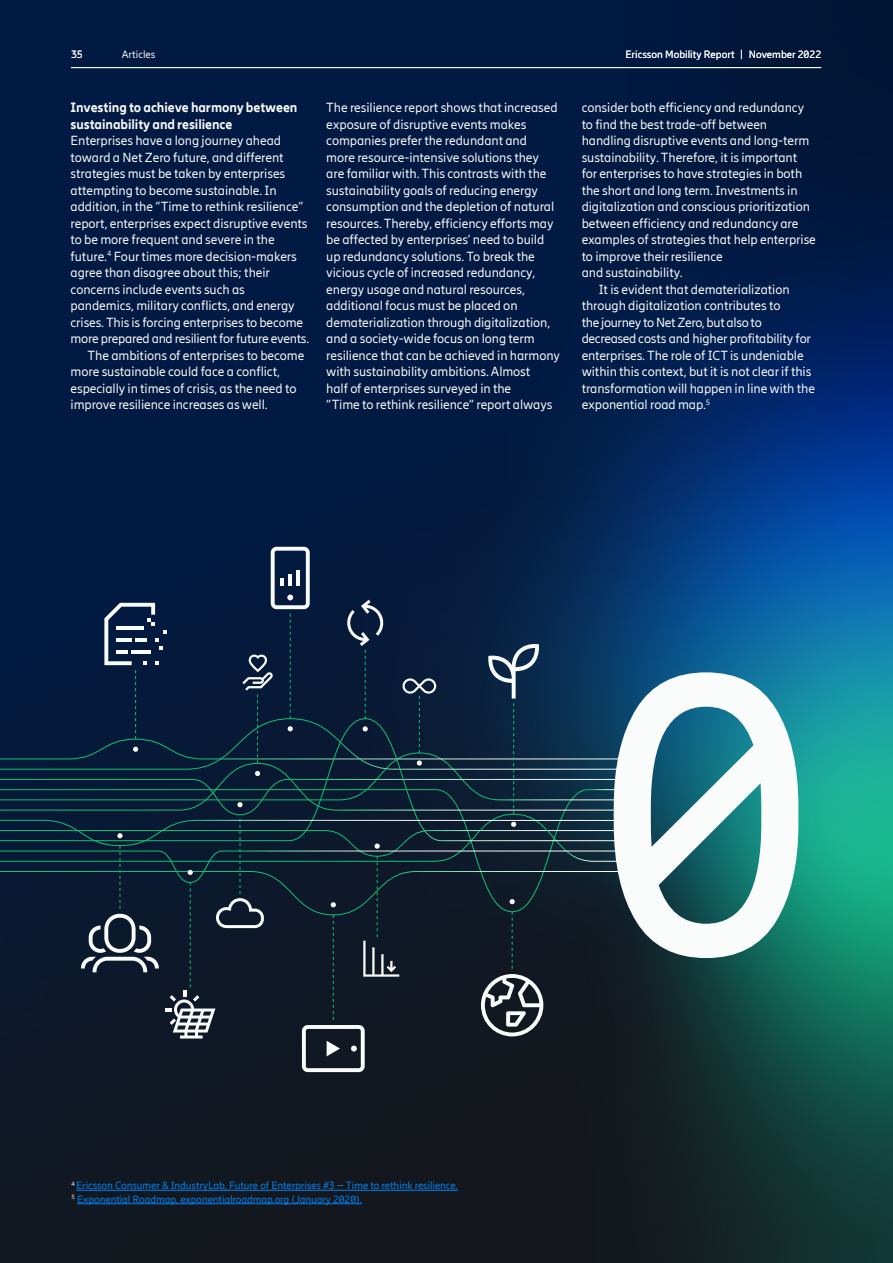
<style>
.page{position:relative;width:893px;height:1263px;background:#fff}
.page>*{position:absolute;margin:0;border:0;box-sizing:border-box;transform-origin:0 0}
.t1{font:13.2px/16.5px "Ericsson Hilda";letter-spacing:-.005em;color:#fafafa}
.t2{font:800 13.2px/16.5px "Ericsson Hilda";letter-spacing:-.005em;color:#fafafa}
.t3{font:13.2px "Ericsson Hilda";letter-spacing:-.025em;color:#fafafa}
.t4{font:10.5px/13.5px "Ericsson Hilda";letter-spacing:-.01em;color:#0082f0}
.t5{font:10.5px "Ericsson Hilda";color:#fafafa}
</style>
<div class="page">
<img style="left:0;top:0;width:893px;height:1263px">
<svg style="left:644px;top:672px;width:154px;height:286px"></svg>
<svg style="left:0;top:547px;width:644px;height:525px;background:#14283e"></svg>
<hr style="left:71px;top:67px;width:750px;height:1px;background:#fafafa">
<hr style="left:76px;top:1190px;width:382px;height:1px;background:#0082f0">
<hr style="left:77px;top:1203px;width:285px;height:1px;background:#0082f0">
<p class="t5" style="left:71px;top:49px;width:13px">35</p>
<p class="t5" style="left:122px;top:49px;width:35px">Articles</p>
<p class="t5" style="left:625px;top:49px;width:120px">Ericsson Mobility Report |</p>
<p class="t5" style="left:749px;top:49px;width:74px">November 2022</p>
<p class="t2" style="left:71px;top:99px;width:228px">Investing to achieve harmony between sustainability and resilience</p>
<p class="t1" style="left:71px;top:132px;width:212px">Enterprises have a long journey ahead</p>
<p class="t1" style="left:71px;top:149px;width:215px">toward a Net Zero future, and different</p>
<p class="t1" style="left:71px;top:165px;width:216px">strategies must be taken by enterprises</p>
<p class="t1" style="left:71px;top:182px;width:208px">attempting to become sustainable. In</p>
<p class="t1" style="left:71px;top:198px;width:234px">addition, in the “Time to rethink resilience”</p>
<p class="t1" style="left:71px;top:215px;width:238px">report, enterprises expect disruptive events</p>
<p class="t1" style="left:71px;top:231px;width:206px">to be more frequent and severe in the</p>
<p class="t1" style="left:71px;top:248px;width:228px">future.<sup>4</sup> Four times more decision-makers</p>
<p class="t1" style="left:71px;top:264px;width:201px">agree than disagree about this; their</p>
<p class="t1" style="left:71px;top:281px;width:176px">concerns include events such as</p>
<p class="t1" style="left:71px;top:297px;width:226px">pandemics, military conflicts, and energy</p>
<p class="t1" style="left:71px;top:314px;width:234px">crises. This is forcing enterprises to become</p>
<p class="t1" style="left:71px;top:330px;width:240px">more prepared and resilient for future events.</p>
<p class="t1" style="left:88px;top:347px;width:218px">The ambitions of enterprises to become</p>
<p class="t1" style="left:71px;top:363px;width:211px">more sustainable could face a conflict,</p>
<p class="t1" style="left:71px;top:380px;width:227px">especially in times of crisis, as the need to</p>
<p class="t1" style="left:71px;top:396px;width:199px">improve resilience increases as well.</p>
<p class="t1" style="left:326px;top:99px;width:235px">The resilience report shows that increased exposure of disruptive events makes companies prefer the redundant and<br>more resource-intensive solutions they are familiar with. This contrasts with the sustainability goals of reducing energy consumption and the depletion of natural resources. Thereby, efficiency efforts may be affected by enterprises’ need to build up redundancy solutions. To break the vicious cycle of increased redundancy, energy usage and natural resources, additional focus must be placed on dematerialization through digitalization, and a society-wide focus on long term resilience that can be achieved in harmony with sustainability ambitions. Almost<br>half of enterprises surveyed in the<br>“Time to rethink resilience” report always</p>
<p class="t1" style="left:582px;top:99px;width:224px">consider both efficiency and redundancy</p>
<p class="t1" style="left:582px;top:116px;width:187px">to find the best trade-off between</p>
<p class="t1" style="left:582px;top:132px;width:229px">handling disruptive events and long-term</p>
<p class="t1" style="left:582px;top:149px;width:217px">sustainability. Therefore, it is important</p>
<p class="t1" style="left:582px;top:165px;width:222px">for enterprises to have strategies in both</p>
<p class="t1" style="left:582px;top:182px;width:217px">the short and long term. Investments in</p>
<p class="t1" style="left:582px;top:198px;width:230px">digitalization and conscious prioritization</p>
<p class="t1" style="left:582px;top:215px;width:218px">between efficiency and redundancy are</p>
<p class="t1" style="left:582px;top:231px;width:236px">examples of strategies that help enterprise</p>
<p class="t1" style="left:582px;top:248px;width:143px">to improve their resilience</p>
<p class="t1" style="left:582px;top:264px;width:103px">and sustainability.</p>
<p class="t1" style="left:599px;top:281px;width:192px">It is evident that dematerialization</p>
<p class="t1" style="left:582px;top:297px;width:200px">through digitalization contributes to</p>
<p class="t3" style="left:582px;top:314px;width:182px">the journey to Net Zero, but also to</p>
<p class="t1" style="left:582px;top:330px;width:231px">decreased costs and higher profitability for</p>
<p class="t1" style="left:582px;top:347px;width:224px">enterprises. The role of ICT is undeniable</p>
<p class="t1" style="left:582px;top:363px;width:231px">within this context, but it is not clear if this</p>
<p class="t1" style="left:582px;top:380px;width:235px">transformation will happen in line with the</p>
<p class="t1" style="left:582px;top:396px;width:130px">exponential road map.<sup>5</sup></p>
<p class="t4" style="left:72px;top:1179px;width:388px"><sup>4</sup> Ericsson Consumer &amp; IndustryLab, Future of Enterprises #3 – Time to rethink resilience.<br><sup>5</sup> Exponential Roadmap, exponentialroadmap.org (January 2020).</p>
</div>
